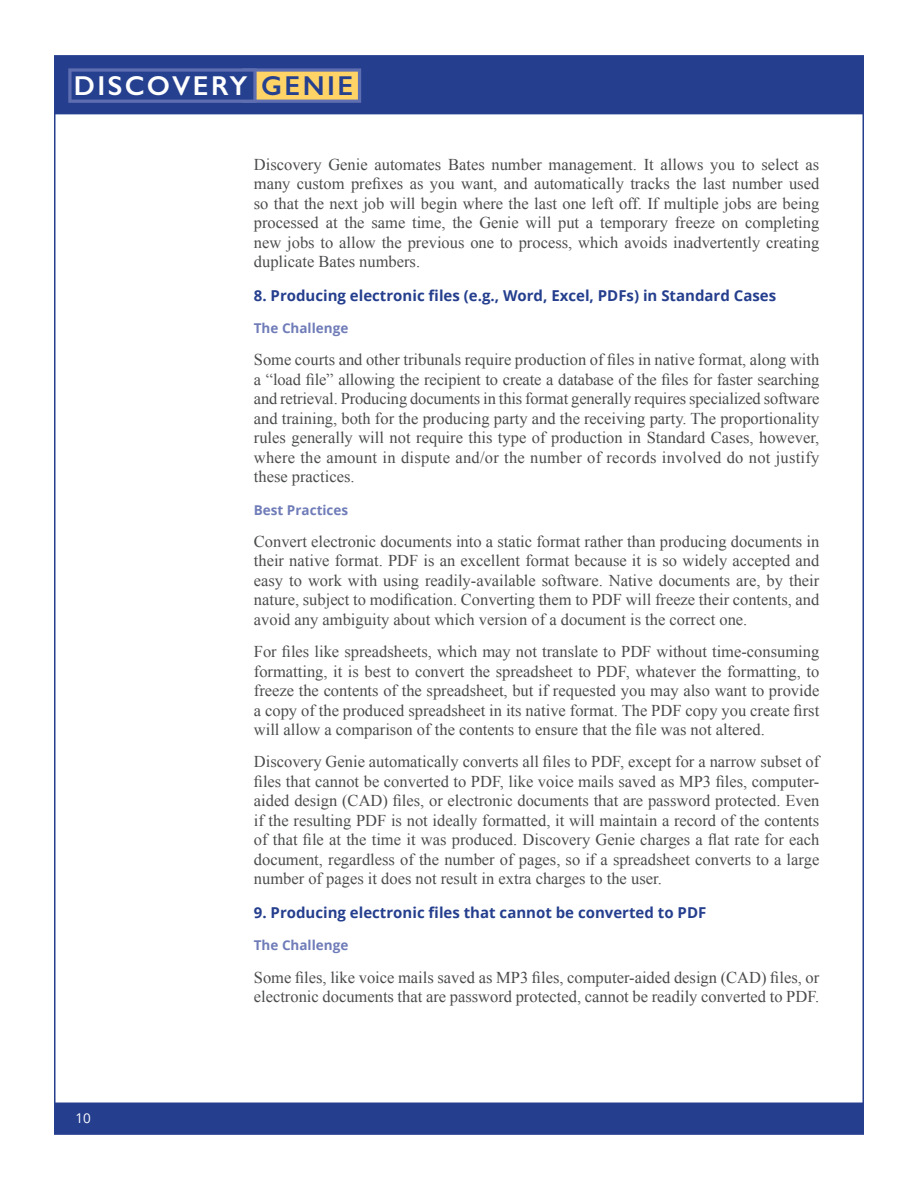
<style>
.page{position:relative;width:918px;height:1188px;background:#fff}
.page>*{position:absolute;margin:0;border:0;box-sizing:border-box;transform-origin:0 0}
.t1{font:600 27.45px "Gill Sans";letter-spacing:.09em;color:#fff}
.t2{font:16.5px/19.5px "Times New Roman";color:#4b4c4d;text-align:justify}
.Section_Header{font:700 15px "Open Sans";color:#253f8e}
.Best_Practice_Subhea{font:700 13.5px "Open Sans";color:#6f7cb8}
.t3{font:13.5px "Open Sans";color:#fff}
.s1{color:#25408f}
</style>
<div class="page">
<div style="left:54px;top:56px;width:810px;height:58px;background:#253f8e"></div>
<svg style="left:68px;top:68px;width:293px;height:35px"></svg>
<div style="left:54px;top:1103px;width:810px;height:31px;background:#253f8e"></div>
<h1 class="t1" style="left:74px;top:69px;width:281px">DISCOVERY <span class="s1">GENIE</span></h1>
<p class="t3" style="left:75px;top:1109px;width:17px">10</p>
<p class="t2" style="left:254px;top:154px;width:567px">Discovery Genie automates Bates number management. It allows you to select as many custom prefixes as you want, and automatically tracks the last number used so that the next job will begin where the last one left off. If multiple jobs are being processed at the same time, the Genie will put a temporary freeze on completing new jobs to allow the previous one to process, which avoids inadvertently creating duplicate Bates numbers.</p>
<p class="Section_Header" style="left:254px;top:285px;width:524px">8. Producing electronic files (e.g., Word, Excel, PDFs) in Standard Cases</p>
<p class="Best_Practice_Subhea" style="left:254px;top:319px;width:96px">The Challenge</p>
<p class="t2" style="left:254px;top:350px;width:567px">Some courts and other tribunals require production of files in native format, along with a “load file” allowing the recipient to create a database of the files for faster searching and retrieval. Producing documents in this format generally requires specialized software and training, both for the producing party and the receiving party. The proportionality rules generally will not require this type of production in Standard Cases, however, where the amount in dispute and/or the number of records involved do not justify these practices.</p>
<p class="Best_Practice_Subhea" style="left:254px;top:500px;width:96px">Best Practices</p>
<p class="t2" style="left:254px;top:531px;width:567px">Convert electronic documents into a static format rather than producing documents in their native format. PDF is an excellent format because it is so widely accepted and easy to work with using readily-available software. Native documents are, by their nature, subject to modification. Converting them to PDF will freeze their contents, and avoid any ambiguity about which version of a document is the correct one.</p>
<p class="t2" style="left:254px;top:642px;width:567px">For files like spreadsheets, which may not translate to PDF without time-consuming formatting, it is best to convert the spreadsheet to PDF, whatever the formatting, to freeze the contents of the spreadsheet, but if requested you may also want to provide a copy of the produced spreadsheet in its native format. The PDF copy you create first will allow a comparison of the contents to ensure that the file was not altered.</p>
<p class="t2" style="left:254px;top:752px;width:567px">Discovery Genie automatically converts all files to PDF, except for a narrow subset of files that cannot be converted to PDF, like voice mails saved as MP3 files, computer&shy;aided design (CAD) files, or electronic documents that are password protected. Even if the resulting PDF is not ideally formatted, it will maintain a record of the contents of that file at the time it was produced. Discovery Genie charges a flat rate for each document, regardless of the number of pages, so if a spreadsheet converts to a large number of pages it does not result in extra charges to the user.</p>
<p class="Section_Header" style="left:254px;top:902px;width:454px">9. Producing electronic files that cannot be converted to PDF</p>
<p class="Best_Practice_Subhea" style="left:254px;top:936px;width:96px">The Challenge</p>
<p class="t2" style="left:254px;top:967px;width:567px">Some files, like voice mails saved as MP3 files, computer-aided design (CAD) files, or electronic documents that are password protected, cannot be readily converted to PDF.</p>
</div>
